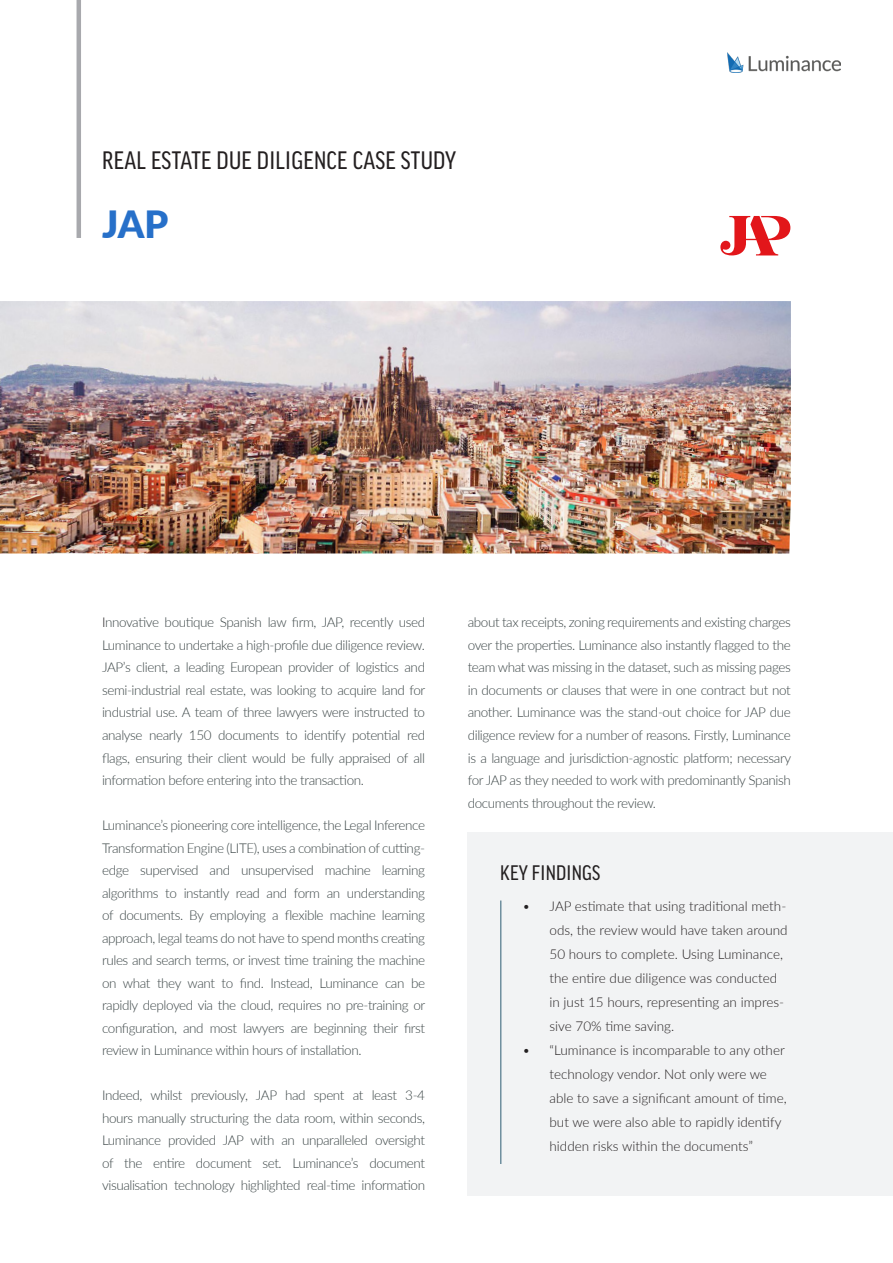
<style>
.page{position:relative;width:893px;height:1263px;background:#fff}
.page>*{position:absolute;margin:0;border:0;box-sizing:border-box;transform-origin:0 0}
.t1{font:900 37.5px "Lato";color:#2770c9}
.t2{font:condensed 27px "Good Headline Pro";letter-spacing:.01em;color:#231f20}
.t3{font:condensed 22.5px "Good Headline Pro";letter-spacing:.01em;color:#231f20}
.t4{font:300 13.5px/22.5px "Lato";letter-spacing:-.03em;color:#3a4445;text-align:justify}
.t5{font:300 13.5px/24px "Lato";color:#231f20}
.s1{color:#231f20}
</style>
<div class="page">
<svg style="left:720px;top:216px;width:70px;height:39px"></svg>
<img style="left:0;top:301px;width:791px;height:252px">
<img style="left:727px;top:52px;width:113px;height:21px">
<hr style="left:77px;top:0;width:4px;height:238px;background:#a8a9ad">
<div style="left:468px;top:832px;width:425px;height:364px;background:#f2f3f4"></div>
<hr style="left:500px;top:900px;width:1px;height:264px;background:#6e8f9e">
<p class="t2" style="left:102px;top:146px;width:355px">REAL ESTATE DUE DILIGENCE CASE STUDY</p>
<p class="t1" style="left:102px;top:196px;width:68px">JAP</p>
<p class="t4" style="left:102px;top:611px;width:325px"><span class="s1">I</span>nnovative boutique Spanish law firm, JAP, recently used Luminance to undertake a high-profile due diligence review.<br>JAP’s client, a leading European provider of logistics and semi-industrial real estate, was looking to acquire land for industrial use. A team of three lawyers were instructed to analyse nearly 150 documents to identify potential red flags, ensuring their client would be fully appraised of all information before entering into the transaction.</p>
<p class="t4" style="left:102px;top:813px;width:325px">Luminance’s pioneering core intelligence, the Legal Inference Transformation Engine (LITE), uses a combination of cutting&shy;edge supervised and unsupervised machine learning algorithms to instantly read and form an understanding of documents. By employing a flexible machine learning approach, legal teams do not have to spend months creating rules and search terms, or invest time training the machine on what they want to find. Instead, Luminance can be rapidly deployed via the cloud, requires no pre-training or configuration, and most lawyers are beginning their first review in Luminance within hours of installation.</p>
<p class="t4" style="left:102px;top:1083px;width:325px">Indeed, whilst previously, JAP had spent at least 3-4 hours manually structuring the data room, within seconds, Luminance provided JAP with an unparalleled oversight of the entire document set. Luminance’s document visualisation technology highlighted real-time information</p>
<p class="t4" style="left:468px;top:611px;width:325px">about tax receipts, zoning requirements and existing charges over the properties. Luminance also instantly flagged to the team what was missing in the dataset, such as missing pages in documents or clauses that were in one contract but not another. Luminance was the stand-out choice for JAP due diligence review for a number of reasons. Firstly, Luminance is a language and jurisdiction-agnostic platform; necessary for JAP as they needed to work with predominantly Spanish documents throughout the review.</p>
<p class="t3" style="left:500px;top:861px;width:102px">KEY FINDINGS</p>
<p class="t5" style="left:549px;top:894px;width:240px;text-indent:-27px">• JAP estimate that using traditional meth&shy;ods, the review would have taken around 50 hours to complete. Using Luminance, the entire due diligence was conducted in just 15 hours, representing an impres&shy;sive 70% time saving.</p>
<p class="t5" style="left:549px;top:1038px;width:239px;text-indent:-27px">• “Luminance is incomparable to any other technology vendor. Not only were we able to save a significant amount of time, but we were also able to rapidly identify hidden risks within the documents”</p>
</div>
